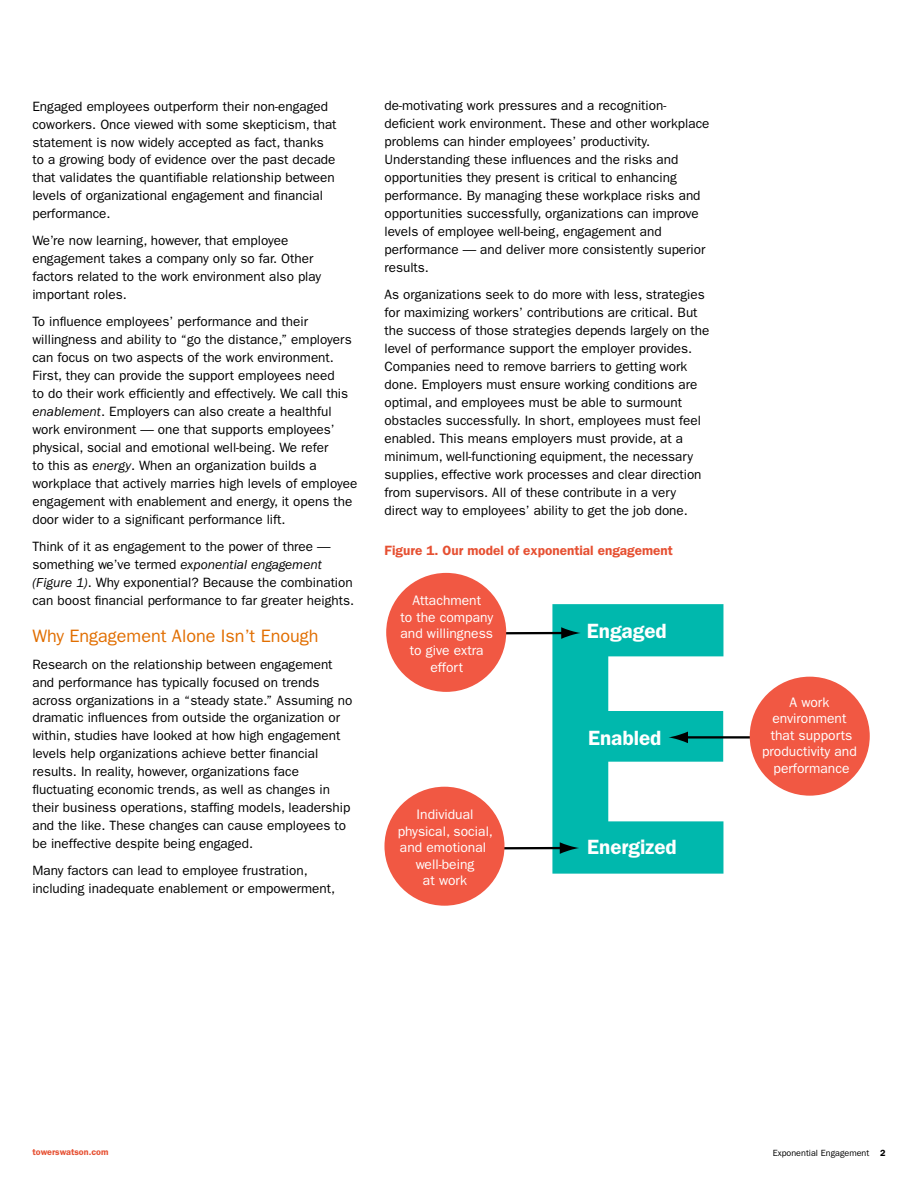
<style>
.page{position:relative;width:918px;height:1188px;background:#fff}
.page>*{position:absolute;margin:0;border:0;box-sizing:border-box;transform-origin:0 0}
.t1{font:600 20.7px "ITC Franklin Gothic Std";color:#fff}
.t2{font:18px "ITC Franklin Gothic Std";color:#e16e00}
.t3{font:13.8px/16.6px "ITC Franklin Gothic Std";color:#fff;text-align:center}
.t4{font:13.5px/18px "ITC Franklin Gothic Std";color:#000}
.t5{font:600 13.5px "ITC Franklin Gothic Std";color:#e65032}
.t6{font:9px "ITC Franklin Gothic Std";color:#000}
.t7{font:600 9px "ITC Franklin Gothic Std";color:#e65032}
.s1{font-style:italic}
.s2{font-weight:600}
</style>
<div class="page">
<svg style="left:552px;top:604px;width:171px;height:270px;fill:#00b8ad"></svg>
<hr style="left:684px;top:736px;width:83px;height:3px;background:#000">
<svg style="left:668px;top:732px;width:20px;height:11px"></svg>
<hr style="left:467px;top:632px;width:98px;height:3px;background:#000">
<svg style="left:561px;top:627px;width:20px;height:12px"></svg>
<div style="left:386px;top:573px;width:120px;height:119px;background:#f15843;border-radius:50%"></div>
<hr style="left:465px;top:847px;width:99px;height:3px;background:#000">
<svg style="left:560px;top:842px;width:19px;height:12px"></svg>
<div style="left:750px;top:677px;width:120px;height:119px;background:#f15843;border-radius:50%"></div>
<div style="left:384px;top:787px;width:121px;height:119px;background:#f15843;border-radius:50%"></div>
<p class="t4" style="left:32px;top:97px;width:306px">Engaged employees outperform their non-engaged coworkers. Once viewed with some skepticism, that statement is now widely accepted as fact, thanks to a growing body of evidence over the past decade that validates the quantifiable relationship between levels of organizational engagement and financial performance.</p>
<p class="t4" style="left:32px;top:232px;width:290px">We’re now learning, however, that employee engagement takes a company only so far. Other factors related to the work environment also play important roles.</p>
<p class="t4" style="left:32px;top:313px;width:326px">To influence employees’ performance and their willingness and ability to “go the distance,” employers can focus on two aspects of the work environment.<br>First, they can provide the support employees need<br>to do their work efficiently and effectively. We call this <span class="s1">enablement</span>. Employers can also create a healthful work environment — one that supports employees’ physical, social and emotional well-being. We refer<br>to this as <span class="s1">energy</span>. When an organization builds a workplace that actively marries high levels of employee engagement with enablement and energy, it opens the door wider to a significant performance lift.</p>
<p class="t4" style="left:32px;top:538px;width:323px">Think of it as engagement to the power of three — something we’ve termed <span class="s1">exponential engagement (Figure 1)</span>. Why exponential? Because the combination can boost financial performance to far greater heights.</p>
<h2 class="t2" style="left:32px;top:625px;width:288px">Why Engagement Alone Isn’t Enough</h2>
<p class="t4" style="left:32px;top:655px;width:321px">Research on the relationship between engagement and performance has typically focused on trends across organizations in a “steady state.” Assuming no dramatic influences from outside the organization or within, studies have looked at how high engagement levels help organizations achieve better financial results. In reality, however, organizations face fluctuating economic trends, as well as changes in their business operations, staffing models, leadership and the like. These changes can cause employees to be ineffective despite being engaged.</p>
<p class="t4" style="left:32px;top:862px;width:304px">Many factors can lead to employee frustration, including inadequate enablement or empowerment,</p>
<p class="t4" style="left:384px;top:97px;width:327px">de-motivating work pressures and a recognition&shy;deficient work environment. These and other workplace problems can hinder employees’ productivity.<br>Understanding these influences and the risks and opportunities they present is critical to enhancing performance. By managing these workplace risks and opportunities successfully, organizations can improve levels of employee well-being, engagement and performance — and deliver more consistently superior results.</p>
<p class="t4" style="left:384px;top:286px;width:327px">As organizations seek to do more with less, strategies for maximizing workers’ contributions are critical. But the success of those strategies depends largely on the level of performance support the employer provides.<br>Companies need to remove barriers to getting work done. Employers must ensure working conditions are optimal, and employees must be able to surmount obstacles successfully. In short, employees must feel enabled. This means employers must provide, at a minimum, well-functioning equipment, the necessary supplies, effective work processes and clear direction from supervisors. All of these contribute in a very direct way to employees’ ability to get the job done.</p>
<p class="t5" style="left:384px;top:542px;width:290px">Figure 1. Our model of exponential engagement</p>
<p class="t3" style="left:400px;top:592px;width:94px">Attachment<br>to the company and willingness to give extra effort</p>
<p class="t3" style="left:398px;top:806px;width:97px">Individual physical, social, and emotional well-being<br>at work</p>
<h1 class="t1" style="left:587px;top:618px;width:81px">Engaged</h1>
<h1 class="t1" style="left:588px;top:725px;width:75px">Enabled</h1>
<h1 class="t1" style="left:587px;top:835px;width:91px">Energized</h1>
<p class="t3" style="left:762px;top:694px;width:96px">A work environment that supports productivity and performance</p>
<p class="t7" style="left:32px;top:1147px;width:78px">towerswatson.com</p>
<p class="t6" style="left:773px;top:1147px;width:114px">Exponential Engagement <span class="s2">2</span></p>
</div>
